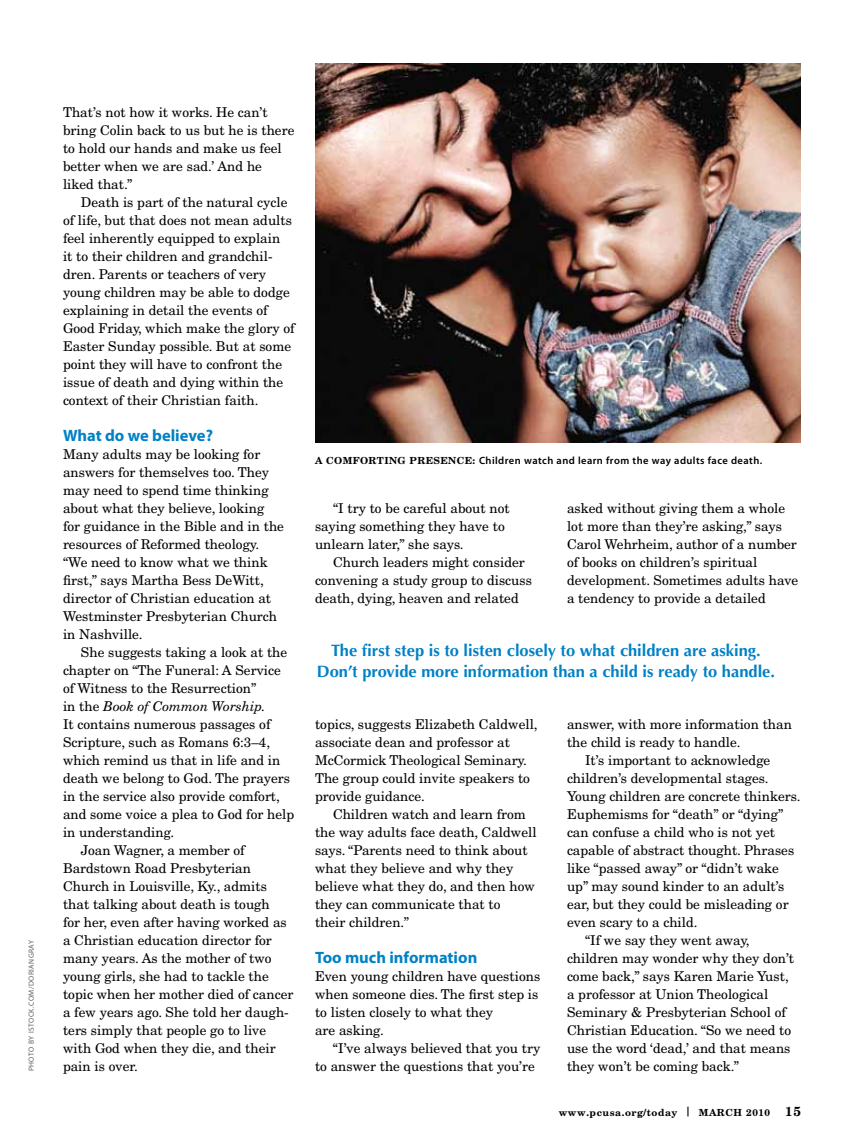
<style>
.page{position:relative;width:864px;height:1148px;background:#fff}
.page>*{position:absolute;margin:0;border:0;box-sizing:border-box;transform-origin:0 0}
.t1{font:700 16.5px/21px "Optima LT Std";color:#0081c6;text-align:center}
.t2{font:700 16.5px "Myriad Pro";color:#0081c6}
.t3{font:13.5px/18px "New Century Schlbk LT Std";color:#000}
.t4{font:italic 13.5px "New Century Schlbk LT Std";color:#000}
.t5{font:600 10.5px "Myriad Pro";letter-spacing:.04em;color:#000}
.t6{font:700 9.75px "New Century Schlbk LT Std";letter-spacing:.055em;color:#000}
.t7{font:7.5px "Myriad Pro";letter-spacing:.055em;color:#5f6062}
.s1{font-style:normal}
.s2{font-family:"New Century Schlbk LT Std";font-weight:700;font-size:9.75px}
.s3{font-size:13.2px}
</style>
<div class="page">
<img style="left:315px;top:63px;width:486px;height:379px">
<p class="t7" style="left:27px;top:1071px;width:133px;rotate:-90deg">Photo by istock.com/DorianGray</p>
<p class="t3" style="left:63px;top:103px;width:233px">That’s not how it works. He can’t bring Colin back to us but he is there to hold our hands and make us feel better when we are sad.’ And he liked that.”</p>
<p class="t3" style="left:63px;top:193px;width:233px;text-indent:18px">Death is part of the natural cycle of life, but that does not mean adults feel inherently equipped to explain<br>it to their children and grandchil&shy;dren. Parents or teachers of very young children may be able to dodge explaining in detail the events of Good Friday, which make the glory of Easter Sunday possible. But at some point they will have to confront the issue of death and dying within the context of their Christian faith.</p>
<p class="t2" style="left:63px;top:425px;width:152px">What do we believe?</p>
<p class="t3" style="left:63px;top:445px;width:223px">Many adults may be looking for answers for themselves too. They may need to spend time thinking about what they believe, looking for guidance in the Bible and in the resources of Reformed theology. “We need to know what we think first,” says Martha Bess DeWitt, director of Christian education at<br>Westminster Presbyterian Church in Nashville.</p>
<p class="t3" style="left:81px;top:643px;width:208px">She suggests taking a look at the</p>
<p class="t3" style="left:63px;top:661px;width:219px">chapter on “The Funeral: A Service</p>
<p class="t3" style="left:63px;top:679px;width:195px">of Witness to the Resurrection”</p>
<p class="t4" style="left:63px;top:698px;width:204px"><span class="s1">in the</span> Book of Common Worship.</p>
<p class="t3" style="left:63px;top:715px;width:209px">It contains numerous passages of</p>
<p class="t3" style="left:63px;top:733px;width:209px">Scripture, such as Romans 6:3–4,</p>
<p class="t3" style="left:63px;top:751px;width:219px">which remind us that in life and in</p>
<p class="t3" style="left:63px;top:769px;width:229px">death we belong to God. The prayers</p>
<p class="t3" style="left:63px;top:787px;width:218px">in the service also provide comfort,</p>
<p class="t3" style="left:63px;top:805px;width:233px">and some voice a plea to God for help</p>
<p class="t3" style="left:63px;top:823px;width:113px">in understanding.</p>
<p class="t3" style="left:81px;top:841px;width:165px">Joan Wagner, a member of</p>
<p class="t3" style="left:63px;top:859px;width:190px">Bardstown Road Presbyterian</p>
<p class="t3" style="left:63px;top:877px;width:205px">Church in Louisville, Ky., admits</p>
<p class="t3" style="left:63px;top:895px;width:208px">that talking about death is tough</p>
<p class="t3" style="left:63px;top:913px;width:225px">for her, even after having worked as</p>
<p class="t3" style="left:63px;top:931px;width:210px">a Christian education director for</p>
<p class="t3" style="left:63px;top:949px;width:210px">many years. As the mother of two</p>
<p class="t3" style="left:63px;top:967px;width:207px">young girls, she had to tackle the</p>
<p class="t3" style="left:63px;top:985px;width:232px">topic when her mother died of cancer</p>
<p class="t3" style="left:63px;top:1003px;width:227px">a few years ago. She told her daugh-</p>
<p class="t3" style="left:63px;top:1021px;width:205px">ters simply that people go to live</p>
<p class="t3" style="left:63px;top:1039px;width:214px">with God when they die, and their</p>
<p class="t3" style="left:63px;top:1057px;width:76px">pain is over.</p>
<p class="t6" style="left:315px;top:454px;width:104px">A COMFORTING PRESE</p>
<p class="t5" style="left:448px;top:454px;width:316px"><span class="s2">NCE:</span> Children watch and learn from the way adults face death.</p>
<p class="t3" style="left:315px;top:499px;width:196px;text-indent:18px">“I try to be careful about not saying something they have to unlearn later,” she says.</p>
<p class="t3" style="left:315px;top:553px;width:218px;text-indent:18px">Church leaders might consider convening a study group to discuss death, dying, heaven and related</p>
<p class="t3" style="left:567px;top:499px;width:233px">asked without giving them a whole lot more than they’re asking,” says Carol Wehrheim, author of a number of books on children’s spiritual development. Sometimes adults have a tendency to provide a detailed</p>
<p class="t1" style="left:317px;top:640px;width:460px">The first step is to listen closely to what children are asking.<br>Don’t provide more information than a child is ready to handle.</p>
<p class="t3" style="left:315px;top:715px;width:224px">topics, suggests Elizabeth Caldwell, associate dean and professor at<br>McCormick Theological Seminary.<br>The group could invite speakers to provide guidance.</p>
<p class="t3" style="left:315px;top:805px;width:223px;text-indent:18px">Children watch and learn from the way adults face death, Caldwell says. “Parents need to think about what they believe and why they believe what they do, and then how they can communicate that to<br>their children.”</p>
<p class="t2" style="left:315px;top:947px;width:164px">Too much information</p>
<p class="t3" style="left:315px;top:967px;width:227px">Even young children have questions when someone dies. The first step is to listen closely to what they<br>are asking.</p>
<p class="t3" style="left:315px;top:1039px;width:227px;text-indent:18px">“I’ve always believed that you try to answer the questions that you’re</p>
<p class="t3" style="left:567px;top:715px;width:226px">answer, with more information than</p>
<p class="t3" style="left:567px;top:733px;width:175px">the child is ready to handle.</p>
<p class="t3" style="left:585px;top:751px;width:187px">It’s important to acknowledge</p>
<p class="t3" style="left:567px;top:769px;width:203px">children’s developmental stages.</p>
<p class="t3" style="left:567px;top:787px;width:235px">Young children are concrete thinkers.</p>
<p class="t3" style="left:567px;top:805px;width:218px">Euphemisms for “death” or “dying”</p>
<p class="t3" style="left:567px;top:823px;width:210px">can confuse a child who is not yet</p>
<p class="t3" style="left:567px;top:841px;width:229px">capable of abstract thought. Phrases</p>
<p class="t3" style="left:567px;top:859px;width:214px">like “passed away” or “didn’t wake</p>
<p class="t3" style="left:567px;top:877px;width:219px">up” may sound kinder to an adult’s</p>
<p class="t3" style="left:567px;top:895px;width:223px">ear, but they could be misleading or</p>
<p class="t3" style="left:567px;top:913px;width:132px">even scary to a child.</p>
<p class="t3" style="left:585px;top:931px;width:166px">“If we say they went away,</p>
<p class="t3" style="left:567px;top:949px;width:229px">children may wonder why they don’t</p>
<p class="t3" style="left:567px;top:967px;width:223px">come back,” says Karen Marie Yust,</p>
<p class="t3" style="left:567px;top:985px;width:203px">a professor at Union Theological</p>
<p class="t3" style="left:567px;top:1003px;width:220px">Seminary &amp; Presbyterian School of</p>
<p class="t3" style="left:567px;top:1021px;width:226px">Christian Education. “So we need to</p>
<p class="t3" style="left:567px;top:1039px;width:225px">use the word ‘dead,’ and that means</p>
<p class="t3" style="left:567px;top:1057px;width:174px">they won’t be coming back.”</p>
<p class="t6" style="left:559px;top:1106px;width:244px">www.pcusa.org/today | march 2010 <span class="s3">15</span></p>
</div>
